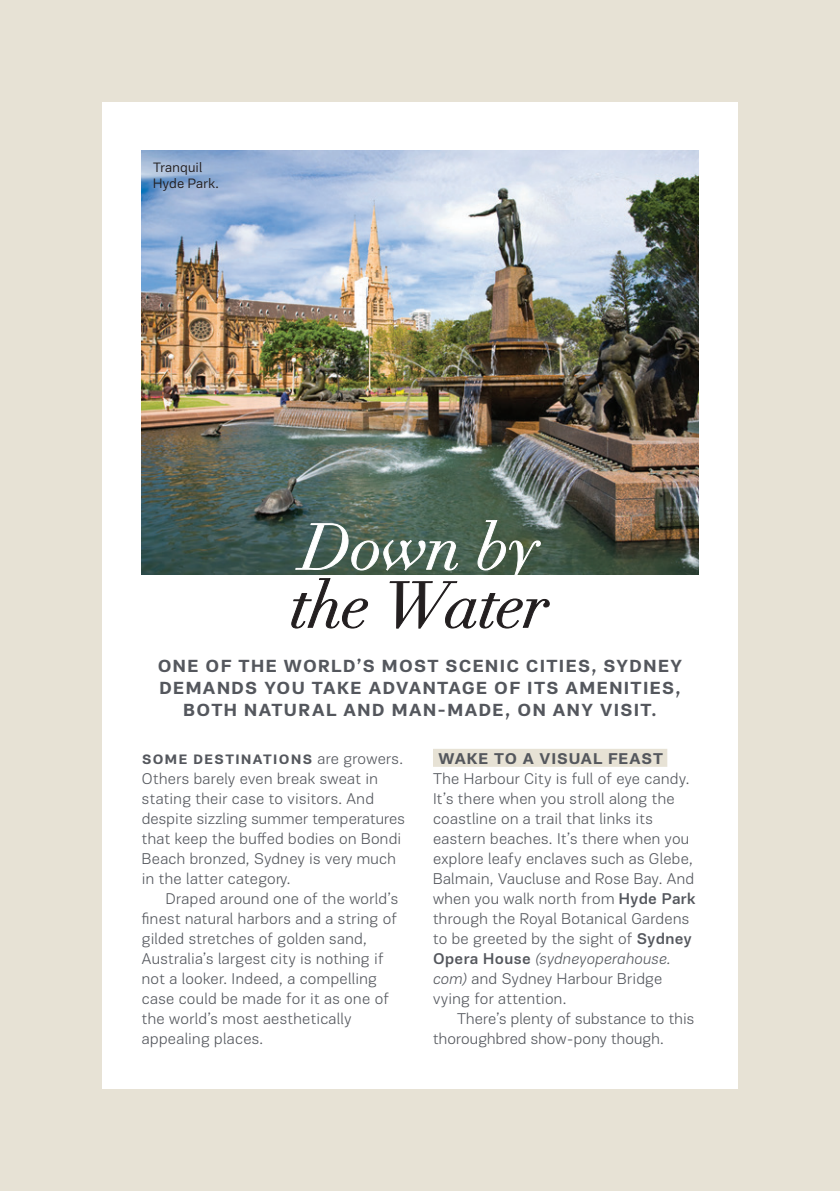
<style>
.page{position:relative;width:840px;height:1191px;background:#fff}
.page>*{position:absolute;margin:0;border:0;box-sizing:border-box;transform-origin:0 0}
.t1{font:italic 64px/58px "Didot";letter-spacing:-.02em;color:#231f20}
.t2{font:700 18px/22px "PF Encore Sans Pro";letter-spacing:.075em;color:#54575d;text-align:center}
.t3{font:300 16px "PF Encore Sans Pro";letter-spacing:.02em;color:#54575d}
.t4{font:italic 300 16px "PF Encore Sans Pro";letter-spacing:.02em;color:#54575d}
.t5{font:700 16px "PF Encore Sans Pro";letter-spacing:.055em;color:#54575d}
.t6{font:700 14px "PF Encore Sans Pro";letter-spacing:.1em;color:#54575d}
.t7{font:14px/16px "PF Encore Sans Pro";letter-spacing:.02em;color:#231f20}
.s1{color:#fff}
.s2{font-weight:300;font-size:16px}
.s3{font-weight:500}
.s4{font-weight:500;font-style:normal}
.s5{font-style:italic}
</style>
<div class="page">
<div style="left:0;top:0;width:839px;height:1191px;background:#e7e2d5"></div>
<hr style="left:839px;top:0;width:1px;height:1191px;background:#e7e2d5">
<div style="left:102px;top:102px;width:635px;height:987px;background:#fff"></div>
<img style="left:142px;top:150px;width:555px;height:424px">
<div style="left:433px;top:749px;width:234px;height:18px;background:#e7e2d5"></div>
<svg style="left:291px;top:520px;width:258px;height:108px"></svg>
<p class="t7" style="left:153px;top:160px;width:67px">Tranquil<br>Hyde Park.</p>
<p class="t1" style="left:291px;top:519px;width:259px"><span class="s1">Down by </span>the Water</p>
<p class="t2" style="left:158px;top:654px;width:525px">ONE OF THE WORLD’S MOST SCENIC CITIES, SYDNEY<br>DEMANDS YOU TAKE ADVANTAGE OF ITS AMENITIES,<br>BOTH NATURAL AND MAN-MADE, ON ANY VISIT.</p>
<p class="t6" style="left:142px;top:750px;width:262px">SOME DESTINATIONS <span class="s2">are growers.</span></p>
<p class="t3" style="left:142px;top:769px;width:237px">Others barely even break sweat in</p>
<p class="t3" style="left:142px;top:789px;width:233px">stating their case to visitors. And</p>
<p class="t3" style="left:142px;top:809px;width:264px">despite sizzling summer temperatures</p>
<p class="t3" style="left:142px;top:829px;width:261px">that keep the buffed bodies on Bondi</p>
<p class="t3" style="left:142px;top:849px;width:255px">Beach bronzed, Sydney is very much</p>
<p class="t3" style="left:142px;top:869px;width:150px">in the latter category.</p>
<p class="t3" style="left:166px;top:889px;width:234px">Draped around one of the world’s</p>
<p class="t3" style="left:142px;top:909px;width:256px">finest natural harbors and a string of</p>
<p class="t3" style="left:142px;top:929px;width:226px">gilded stretches of golden sand,</p>
<p class="t3" style="left:142px;top:949px;width:243px">Australia’s largest city is nothing if</p>
<p class="t3" style="left:142px;top:969px;width:236px">not a looker. Indeed, a compelling</p>
<p class="t3" style="left:142px;top:989px;width:248px">case could be made for it as one of</p>
<p class="t3" style="left:142px;top:1009px;width:211px">the world’s most aesthetically</p>
<p class="t3" style="left:142px;top:1029px;width:123px">appealing places.</p>
<p class="t5" style="left:438px;top:748px;width:226px">WAKE TO A VISUAL FEAST</p>
<p class="t3" style="left:433px;top:769px;width:258px">The Harbour City is full of eye candy.</p>
<p class="t3" style="left:433px;top:789px;width:243px">It’s there when you stroll along the</p>
<p class="t3" style="left:433px;top:809px;width:221px">coastline on a trail that links its</p>
<p class="t3" style="left:433px;top:829px;width:257px">eastern beaches. It’s there when you</p>
<p class="t3" style="left:433px;top:849px;width:261px">explore leafy enclaves such as Glebe,</p>
<p class="t3" style="left:433px;top:869px;width:262px">Balmain, Vaucluse and Rose Bay. And</p>
<p class="t3" style="left:433px;top:889px;width:264px">when you walk north from <span class="s3">Hyde Park</span></p>
<p class="t3" style="left:433px;top:909px;width:257px">through the Royal Botanical Gardens</p>
<p class="t3" style="left:433px;top:929px;width:260px">to be greeted by the sight of <span class="s3">Sydney</span></p>
<p class="t4" style="left:433px;top:949px;width:239px"><span class="s4">Opera House</span> (sydneyoperahouse.</p>
<p class="t3" style="left:433px;top:969px;width:231px"><span class="s5">com)</span> and Sydney Harbour Bridge</p>
<p class="t3" style="left:433px;top:989px;width:135px">vying for attention.</p>
<p class="t3" style="left:457px;top:1009px;width:238px">There’s plenty of substance to this</p>
<p class="t3" style="left:433px;top:1029px;width:232px">thoroughbred show-pony though.</p>
</div>
